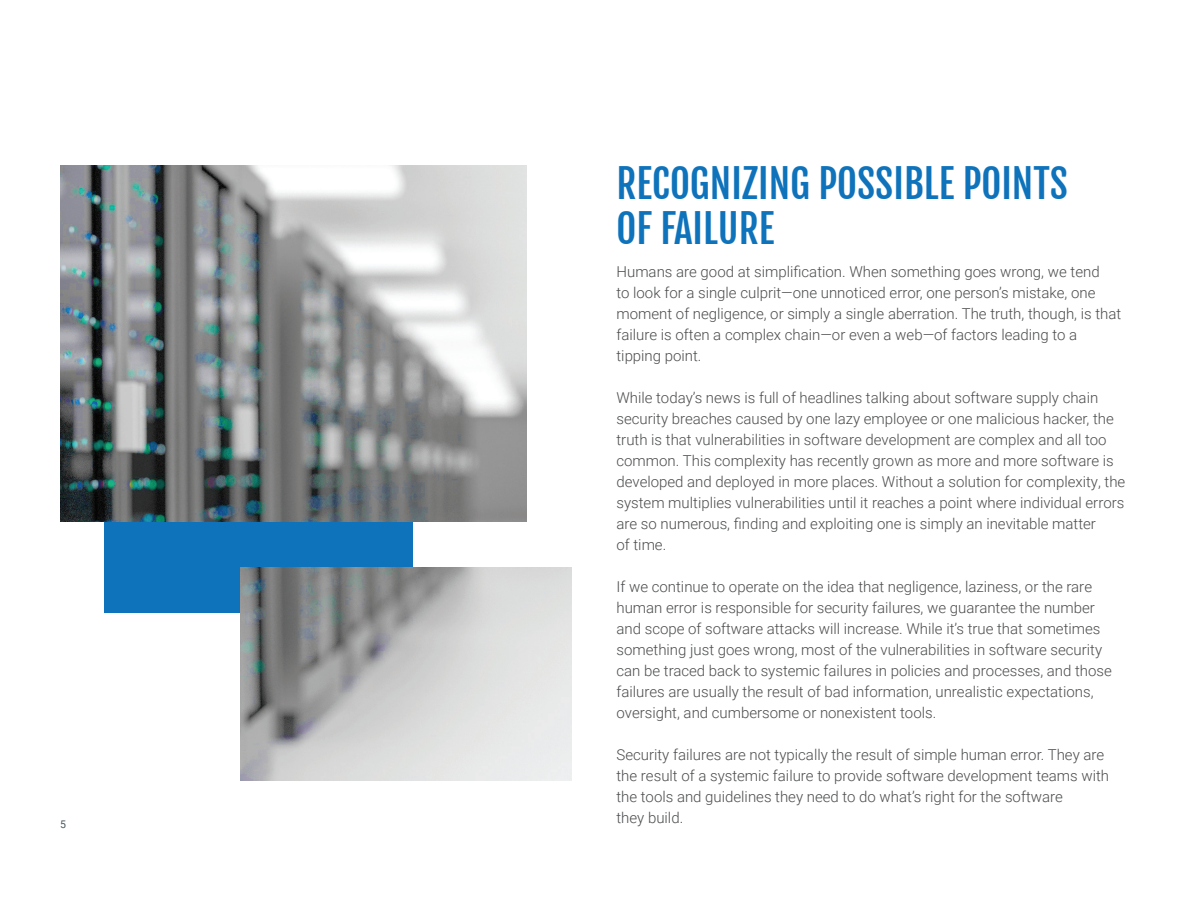
<style>
.page{position:relative;width:1188px;height:918px;background:#fff}
.page>*{position:absolute;margin:0;border:0;box-sizing:border-box;transform-origin:0 0}
.t1{font:39px/45px "Fjalla One";color:#0e73bb}
.t2{font:300 15px/21px "Roboto";color:#4b4c4d}
.t3{font:10.5px "Roboto";color:#47565e}
</style>
<div class="page">
<div style="left:104px;top:456px;width:308px;height:156px;background:#0e73bb"></div>
<img style="left:60px;top:165px;width:466px;height:357px">
<img style="left:240px;top:567px;width:332px;height:214px">
<p class="t3" style="left:60px;top:817px;width:7px">5</p>
<h1 class="t1" style="left:616px;top:162px;width:453px">RECOGNIZING POSSIBLE POINTS<br>OF FAILURE</h1>
<p class="t2" style="left:617px;top:260px;width:506px">Humans are good at simplification. When something goes wrong, we tend<br>to look for a single culprit—one unnoticed error, one person’s mistake, one moment of negligence, or simply a single aberration. The truth, though, is that failure is often a complex chain—or even a web—of factors leading to a tipping point.</p>
<p class="t2" style="left:617px;top:386px;width:510px">While today’s news is full of headlines talking about software supply chain security breaches caused by one lazy employee or one malicious hacker, the truth is that vulnerabilities in software development are complex and all too common. This complexity has recently grown as more and more software is developed and deployed in more places. Without a solution for complexity, the system multiplies vulnerabilities until it reaches a point where individual errors are so numerous, finding and exploiting one is simply an inevitable matter<br>of time.</p>
<p class="t2" style="left:617px;top:575px;width:497px">If we continue to operate on the idea that negligence, laziness, or the rare human error is responsible for security failures, we guarantee the number and scope of software attacks will increase. While it’s true that sometimes something just goes wrong, most of the vulnerabilities in software security can be traced back to systemic failures in policies and processes, and those failures are usually the result of bad information, unrealistic expectations, oversight, and cumbersome or nonexistent tools.</p>
<p class="t2" style="left:617px;top:743px;width:494px">Security failures are not typically the result of simple human error. They are the result of a systemic failure to provide software development teams with the tools and guidelines they need to do what’s right for the software<br>they build.</p>
</div>
